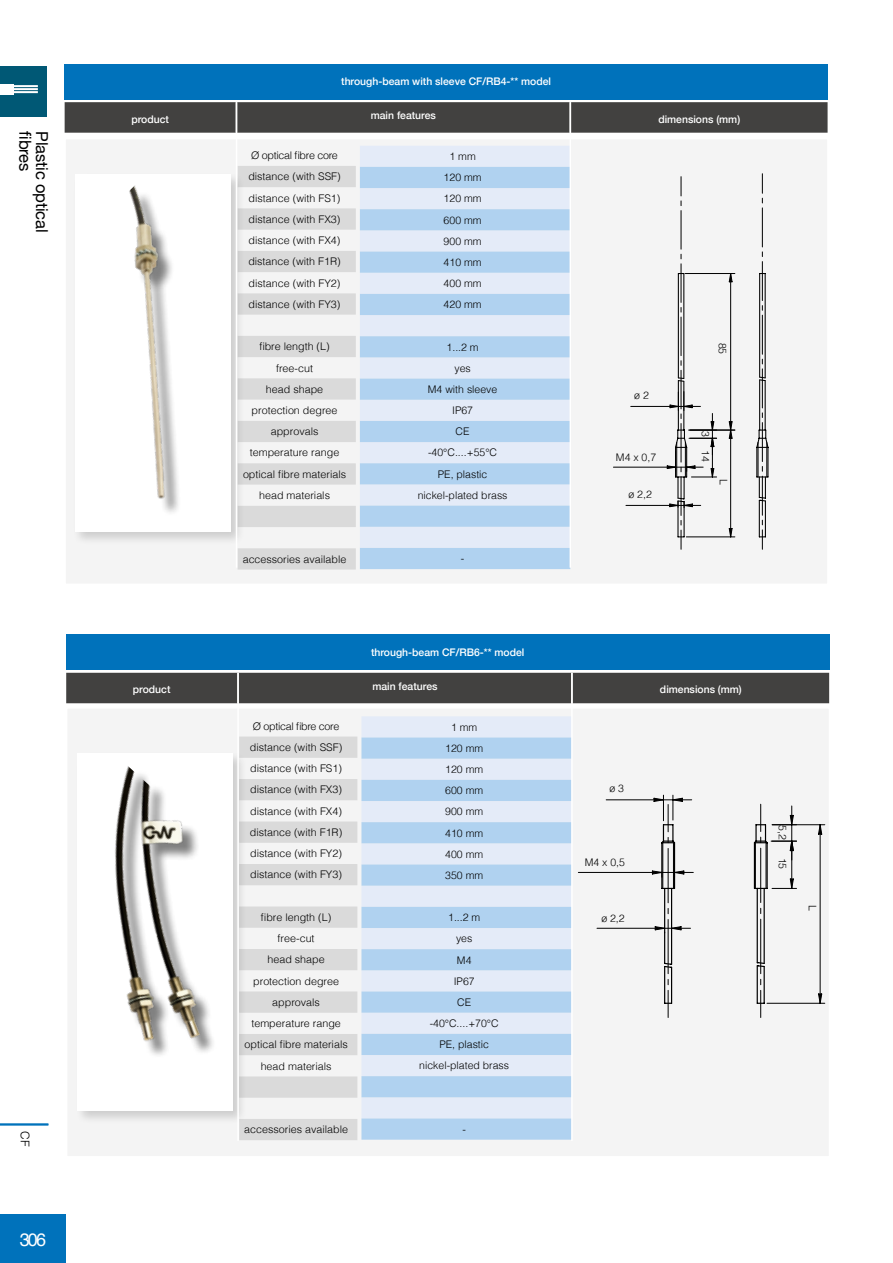
<style>
.page{position:relative;width:893px;height:1263px;background:#fff}
.page>*{position:absolute;margin:0;border:0;box-sizing:border-box;transform-origin:0 0}
.t1{font:18px "Helvetica";color:#fff}
.t2{font:16.5px "Helvetica Neue";letter-spacing:-.01em;color:#000}
.t3{font:300 12px "Helvetica";color:#000}
.t4{font:300 10.5px/21.1px "Helvetica";color:#000;text-align:center}
.t5{font:500 10.5px "Helvetica Neue";color:#fff}
</style>
<div class="page">
<div style="left:66px;top:707px;width:764px;height:450px;background:#f4f4f4"></div>
<div style="left:362px;top:716px;width:209px;height:21px;background:#e4ebf8"></div>
<svg style="left:361px;top:737px;width:210px;height:403px"></svg>
<svg style="left:239px;top:736px;width:118px;height:404px;fill:#dadada"></svg>
<div style="left:66px;top:634px;width:763px;height:36px;background:#0072bb"></div>
<div style="left:66px;top:673px;width:763px;height:30px;background:#424140"></div>
<div style="left:75px;top:751px;width:172px;height:374px;background:#000;opacity:.16"></div>
<div style="left:77px;top:753px;width:156px;height:358px;background:#fff"></div>
<hr style="left:237px;top:673px;width:2px;height:468px;background:#fff">
<hr style="left:571px;top:673px;width:2px;height:468px;background:#fff">
<svg style="left:578px;top:795px;width:244px;height:223px"></svg>
<hr style="left:767px;top:1003px;width:58px;height:1px;background:#000">
<hr style="left:772px;top:824px;width:53px;height:1px;background:#000">
<hr style="left:820px;top:825px;width:1px;height:178px;background:#000">
<img style="left:66px;top:755px;width:246px;height:328px">
<div style="left:64px;top:138px;width:765px;height:447px;background:#f4f4f4;border:2px solid #fff"></div>
<div style="left:378px;top:146px;width:191px;height:21px;background:#e4ebf8"></div>
<svg style="left:378px;top:167px;width:192px;height:402px;fill:#b0d2f0"></svg>
<div style="left:64px;top:64px;width:764px;height:35px;background:#0072bb"></div>
<div style="left:65px;top:102px;width:763px;height:31px;background:#424140"></div>
<hr style="left:236px;top:102px;width:1px;height:466px;background:#fff">
<hr style="left:570px;top:102px;width:1px;height:466px;background:#fff">
<svg style="left:613px;top:173px;width:156px;height:377px"></svg>
<hr style="left:631px;top:406px;width:69px;height:1px;background:#000">
<img style="left:64px;top:130px;width:314px;height:455px">
<div style="left:0;top:67px;width:47px;height:50px;background:#005875"></div>
<div style="left:0;top:84px;width:14px;height:10px;background:#fff"></div>
<hr style="left:7px;top:88px;width:31px;height:2px;background:#fff">
<hr style="left:7px;top:85px;width:31px;height:2px;background:#fff">
<hr style="left:7px;top:91px;width:31px;height:2px;background:#fff">
<div style="left:0;top:1214px;width:66px;height:49px;background:#0072bb"></div>
<hr style="left:0;top:1123px;width:48px;height:2px;background:#0072bb">
<h2 class="t2" style="left:37px;top:131px;width:41px;rotate:90deg">fibres</h2>
<h2 class="t2" style="left:54px;top:131px;width:102px;rotate:90deg">Plastic optical</h2>
<p class="t3" style="left:35px;top:1131px;width:17px;rotate:90deg">CF</p>
<h1 class="t1" style="left:20px;top:1225px;width:28px">306</h1>
<p class="t5" style="left:341px;top:73px;width:211px">through-beam with sleeve CF/RB4-** model</p>
<p class="t5" style="left:131px;top:110px;width:39px">product</p>
<p class="t5" style="left:371px;top:107px;width:67px">main features</p>
<p class="t5" style="left:658px;top:110px;width:83px">dimensions (mm)</p>
<p class="t4" style="left:248px;top:144px;width:94px;text-align:left">Ø optical fibre core distance (with SSF) distance (with FS1) distance (with FX3) distance (with FX4) distance (with F1R) distance (with FY2) distance (with FY3)</p>
<p class="t4" style="left:243px;top:335px;width:105px">fibre length (L) free-cut<br>head shape protection degree approvals temperature range optical fibre materials head materials</p>
<p class="t4" style="left:243px;top:548px;width:105px">accessories available</p>
<p class="t4" style="left:444px;top:145px;width:39px">1 mm<br>120 mm<br>120 mm<br>600 mm<br>900 mm<br>410 mm<br>400 mm<br>420 mm</p>
<p class="t4" style="left:418px;top:336px;width:91px">1...2 m<br>yes<br>M4 with sleeve<br>IP67<br>CE<br>-40°C....+55°C<br>PE, plastic nickel-plated brass</p>
<p class="t4" style="left:461px;top:547px;width:5px">-</p>
<p class="t5" style="left:371px;top:643px;width:155px">through-beam CF/RB6-** model</p>
<p class="t4" style="left:634px;top:384px;width:16px">ø 2</p>
<p class="t4" style="left:616px;top:446px;width:42px">M4 x 0,7</p>
<p class="t4" style="left:628px;top:483px;width:25px">ø 2,2</p>
<p class="t4" style="left:734px;top:343px;width:13px;rotate:90deg">85</p>
<p class="t4" style="left:717px;top:431px;width:7px;rotate:90deg">3</p>
<p class="t4" style="left:717px;top:450px;width:13px;rotate:90deg">14</p>
<p class="t4" style="left:735px;top:479px;width:7px;rotate:90deg">L</p>
<p class="t5" style="left:133px;top:681px;width:39px">product</p>
<p class="t5" style="left:372px;top:678px;width:67px">main features</p>
<p class="t5" style="left:660px;top:681px;width:83px">dimensions (mm)</p>
<p class="t4" style="left:250px;top:714px;width:94px;text-align:left">Ø optical fibre core distance (with SSF) distance (with FS1) distance (with FX3) distance (with FX4) distance (with F1R) distance (with FY2) distance (with FY3)</p>
<p class="t4" style="left:245px;top:906px;width:105px">fibre length (L) free-cut<br>head shape protection degree approvals temperature range optical fibre materials head materials</p>
<p class="t4" style="left:244px;top:1118px;width:105px">accessories available</p>
<p class="t4" style="left:445px;top:716px;width:39px">1 mm<br>120 mm<br>120 mm<br>600 mm<br>900 mm<br>410 mm<br>400 mm<br>350 mm</p>
<p class="t4" style="left:419px;top:906px;width:91px">1...2 m<br>yes<br>M4<br>IP67<br>CE<br>-40°C....+70°C<br>PE, plastic nickel-plated brass</p>
<p class="t4" style="left:462px;top:1118px;width:5px">-</p>
<p class="t4" style="left:609px;top:777px;width:16px">ø 3</p>
<p class="t4" style="left:585px;top:851px;width:42px">M4 x 0,5</p>
<p class="t4" style="left:601px;top:907px;width:25px">ø 2,2</p>
<p class="t4" style="left:794px;top:825px;width:16px;rotate:90deg">5,2</p>
<p class="t4" style="left:794px;top:858px;width:13px;rotate:90deg">15</p>
<p class="t4" style="left:824px;top:905px;width:7px;rotate:90deg">L</p>
</div>
